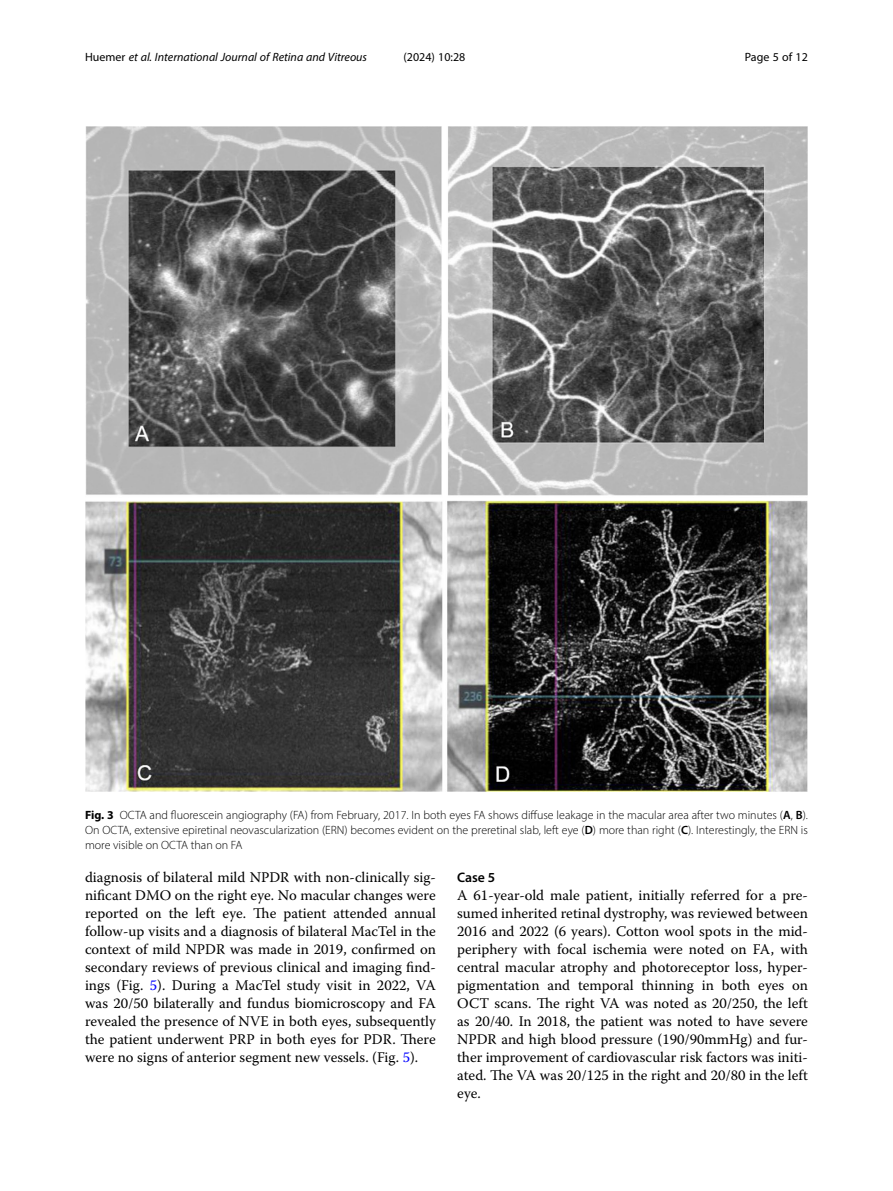
<style>
.page{position:relative;width:893px;height:1191px;background:#fff}
.page>*{position:absolute;margin:0;border:0;box-sizing:border-box;transform-origin:0 0}
.Body_Text{font:14.7px/18px "Warnock Pro";color:#000;text-align:justify}
.Head_2{font:600 13.8px "Myriad Pro";color:#000}
.Figure_Caption{font:300 12px/15px "Myriad Pro";color:#000;text-align:justify}
.t1{font:italic 12px "Myriad Pro";color:#000}
.t2{font:12px "Myriad Pro";color:#000}
.s1{font-style:normal}
.s2{font-weight:700}
.s3{font-weight:600}
.s4{color:#00f}
</style>
<div class="page">
<img style="left:85px;top:126px;width:723px;height:666px">
<p class="t1" style="left:85px;top:50px;width:284px"><span class="s1">Huemer</span> et al. International Journal of Retina and Vitreous</p>
<p class="t2" style="left:403px;top:50px;width:63px">(2024) 10:28</p>
<p class="t2" style="left:745px;top:50px;width:65px">Page 5 of 12</p>
<p class="Figure_Caption" style="left:85px;top:807px;width:724px"><span class="s2">Fig. 3</span> OCTA and fluorescein angiography (FA) from February, 2017. In both eyes FA shows diffuse leakage in the macular area after two minutes (<span class="s3">A</span>, <span class="s3">B</span>).<br>On OCTA, extensive epiretinal neovascularization (ERN) becomes evident on the preretinal slab, left eye (<span class="s3">D</span>) more than right (<span class="s3">C</span>). Interestingly, the ERN is more visible on OCTA than on FA</p>
<p class="Body_Text" style="left:85px;top:868px;width:352px">diagnosis of bilateral mild NPDR with non-clinically sig&shy;nificant DMO on the right eye. No macular changes were reported on the left eye. The patient attended annual follow-up visits and a diagnosis of bilateral MacTel in the context of mild NPDR was made in 2019, confirmed on secondary reviews of previous clinical and imaging find&shy;ings (Fig. <span class="s4">5</span>). During a MacTel study visit in 2022, VA was 20/50 bilaterally and fundus biomicroscopy and FA revealed the presence of NVE in both eyes, subsequently the patient underwent PRP in both eyes for PDR. There were no signs of anterior segment new vessels. (Fig. <span class="s4">5</span>).</p>
<p class="Head_2" style="left:457px;top:869px;width:40px">Case 5</p>
<p class="Body_Text" style="left:457px;top:886px;width:352px">A 61-year-old male patient, initially referred for a pre&shy;sumed inherited retinal dystrophy, was reviewed between 2016 and 2022 (6 years). Cotton wool spots in the mid&shy;periphery with focal ischemia were noted on FA, with central macular atrophy and photoreceptor loss, hyper&shy;pigmentation and temporal thinning in both eyes on OCT scans. The right VA was noted as 20/250, the left as 20/40. In 2018, the patient was noted to have severe NPDR and high blood pressure (190/90mmHg) and fur&shy;ther improvement of cardiovascular risk factors was initi&shy;ated. The VA was 20/125 in the right and 20/80 in the left eye.</p>
</div>
